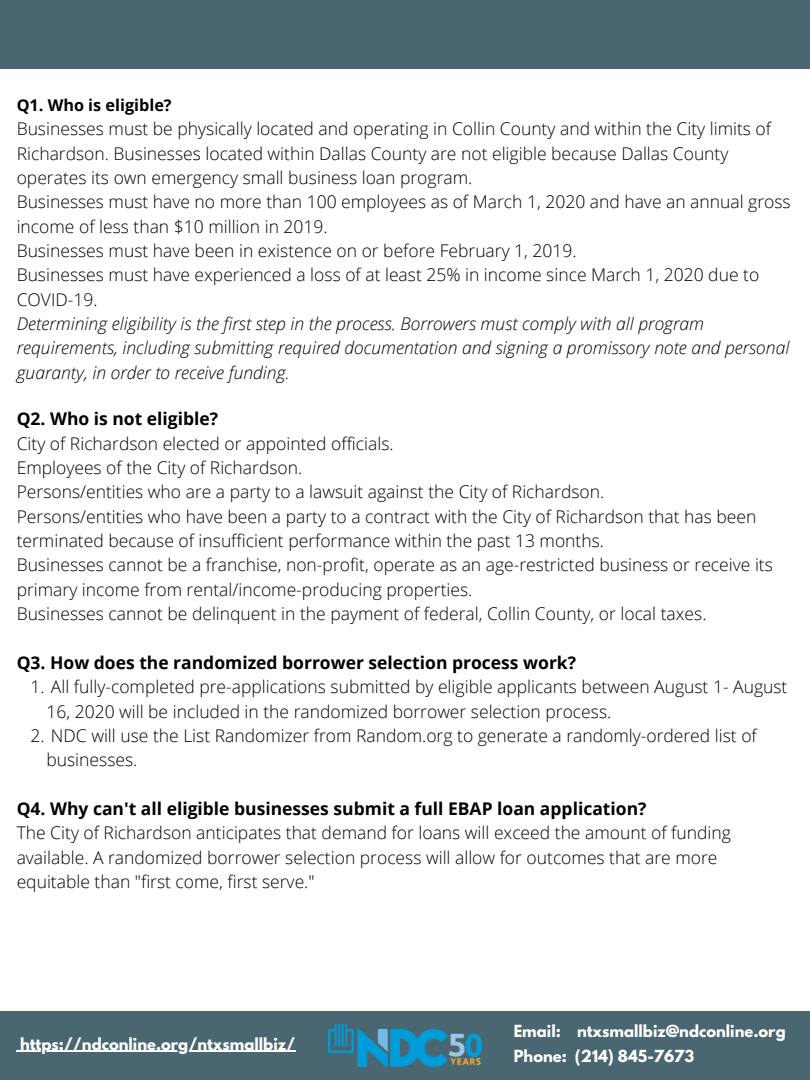
<style>
.page{position:relative;width:810px;height:1080px;background:#fff}
.page>*{position:absolute;margin:0;border:0;box-sizing:border-box;transform-origin:0 0}
.t1{font:300 17.5px/24.3px "Open Sans";color:#000}
.t2{font:italic 300 17.5px/24.3px "Open Sans";color:#000}
.t3{font:700 17.5px "Open Sans";color:#000}
.t4{font:700 16.25px "Open Sans";color:#000}
.t5{font:700 14.75px/24.4px "League Spartan";color:#fff}
</style>
<div class="page">
<div style="left:0;top:0;width:810px;height:69px;background:#4a6771"></div>
<div style="left:0;top:1011px;width:810px;height:69px;background:#4a6771"></div>
<img style="left:329px;top:1025px;width:153px;height:42px">
<hr style="left:20px;top:1050px;width:275px;height:2px;background:#fff">
<p class="t4" style="left:17px;top:94px;width:156px">Q1. Who is eligible?</p>
<p class="t1" style="left:17px;top:116px;width:776px">Businesses must be physically located and operating in Collin County and within the City limits of Richardson. Businesses located within Dallas County are not eligible because Dallas County operates its own emergency small business loan program.<br>Businesses must have no more than 100 employees as of March 1, 2020 and have an annual gross income of less than $10 million in 2019.<br>Businesses must have been in existence on or before February 1, 2019.<br>Businesses must have experienced a loss of at least 25% in income since March 1, 2020 due to COVID-19.</p>
<p class="t2" style="left:17px;top:311px;width:774px">Determining eligibility is the first step in the process. Borrowers must comply with all program requirements, including submitting required documentation and signing a promissory note and personal guaranty, in order to receive funding.</p>
<p class="t3" style="left:17px;top:407px;width:203px">Q2. Who is not eligible?</p>
<p class="t1" style="left:17px;top:431px;width:758px">City of Richardson elected or appointed officials.<br>Employees of the City of Richardson.<br>Persons/entities who are a party to a lawsuit against the City of Richardson.<br>Persons/entities who have been a party to a contract with the City of Richardson that has been terminated because of insufficient performance within the past 13 months.<br>Businesses cannot be a franchise, non-profit, operate as an age-restricted business or receive its primary income from rental/income-producing properties.<br>Businesses cannot be delinquent in the payment of federal, Collin County, or local taxes.</p>
<p class="t3" style="left:17px;top:650px;width:561px">Q3. How does the randomized borrower selection process work?</p>
<p class="t1" style="left:46px;top:674px;width:743px;text-indent:-16px">1. All fully-completed pre-applications submitted by eligible applicants between August 1- August<br>16, 2020 will be included in the randomized borrower selection process.</p>
<p class="t1" style="left:46px;top:723px;width:712px;text-indent:-16px">2. NDC will use the List Randomizer from Random.org to generate a randomly-ordered list of businesses.</p>
<p class="t3" style="left:17px;top:796px;width:631px">Q4. Why can't all eligible businesses submit a full EBAP loan application?</p>
<p class="t1" style="left:17px;top:820px;width:716px">The City of Richardson anticipates that demand for loans will exceed the amount of funding available. A randomized borrower selection process will allow for outcomes that are more equitable than "first come, first serve."</p>
<p class="t5" style="left:20px;top:1033px;width:277px">https://ndconline.org/ntxsmallbiz/</p>
<p class="t5" style="left:514px;top:1021px;width:273px">Email: ntxsmallbiz@ndconline.org<br>Phone: (214) 845-7673</p>
</div>
